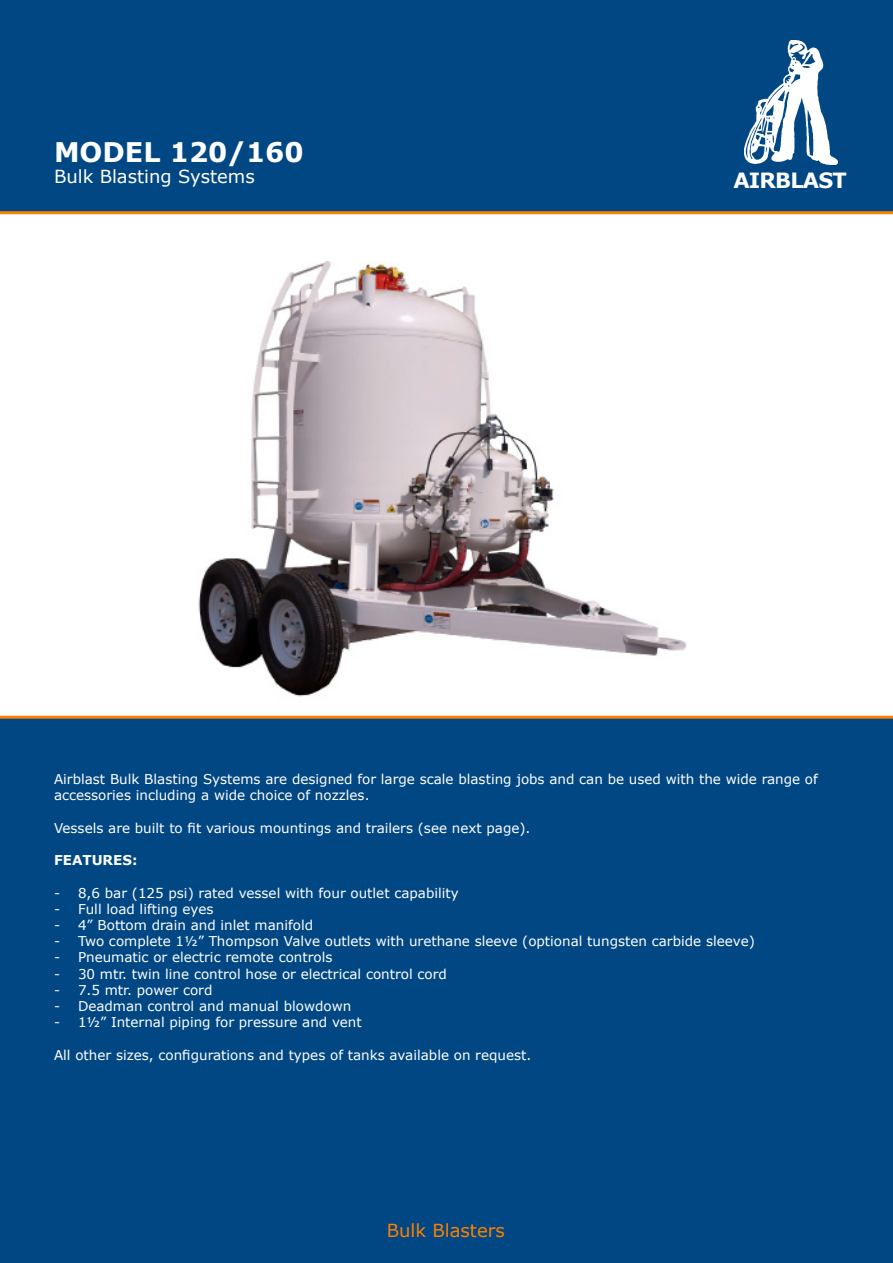
<style>
.page{position:relative;width:893px;height:1263px;background:#fff}
.page>*{position:absolute;margin:0;border:0;box-sizing:border-box;transform-origin:0 0}
.t1{font:700 27px "Verdana";color:#fff}
.t2{font:700 21px "Verdana";letter-spacing:-.04em;color:#fff}
.t3{font:18px "Verdana";color:#fff}
.t4{font:18px "Verdana";color:#fc8000}
.t5{font:13.5px "Verdana";color:#fff}
.t6{font:700 13.5px "Verdana";color:#fff}
</style>
<div class="page">
<div style="left:0;top:0;width:893px;height:211px;background:#004783"></div>
<div style="left:0;top:719px;width:893px;height:544px;background:#004783"></div>
<img style="left:744px;top:40px;width:94px;height:124px">
<svg style="left:0;top:211px;width:893px;height:508px"></svg>
<img style="left:195px;top:261px;width:494px;height:442px">
<p class="t1" style="left:54px;top:133px;width:251px">MODEL 120/160</p>
<p class="t3" style="left:54px;top:164px;width:202px">Bulk Blasting Systems</p>
<p class="t2" style="left:733px;top:166px;width:115px">AIRBLAST</p>
<p class="t5" style="left:54px;top:770px;width:765px">Airblast Bulk Blasting Systems are designed for large scale blasting jobs and can be used with the wide range of</p>
<p class="t5" style="left:54px;top:786px;width:317px">accessories including a wide choice of nozzles.</p>
<p class="t5" style="left:54px;top:818px;width:478px">Vessels are built to fit various mountings and trailers (see next page).</p>
<p class="t6" style="left:54px;top:851px;width:85px">FEATURES:</p>
<p class="t5" style="left:54px;top:883px;width:406px">- 8,6 bar (125 psi) rated vessel with four outlet capability</p>
<p class="t5" style="left:54px;top:899px;width:161px">- Full load lifting eyes</p>
<p class="t5" style="left:54px;top:916px;width:261px">- 4” Bottom drain and inlet manifold</p>
<p class="t5" style="left:54px;top:932px;width:702px">- Two complete 1½” Thompson Valve outlets with urethane sleeve (optional tungsten carbide sleeve)</p>
<p class="t5" style="left:54px;top:948px;width:280px">- Pneumatic or electric remote controls</p>
<p class="t5" style="left:54px;top:964px;width:394px">- 30 mtr. twin line control hose or electrical control cord</p>
<p class="t5" style="left:54px;top:980px;width:160px">- 7.5 mtr. power cord</p>
<p class="t5" style="left:54px;top:997px;width:299px">- Deadman control and manual blowdown</p>
<p class="t5" style="left:54px;top:1013px;width:309px">- 1½” Internal piping for pressure and vent</p>
<p class="t5" style="left:54px;top:1045px;width:479px">All other sizes, configurations and types of tanks available on request.</p>
<p class="t4" style="left:387px;top:1218px;width:120px">Bulk Blasters</p>
</div>
